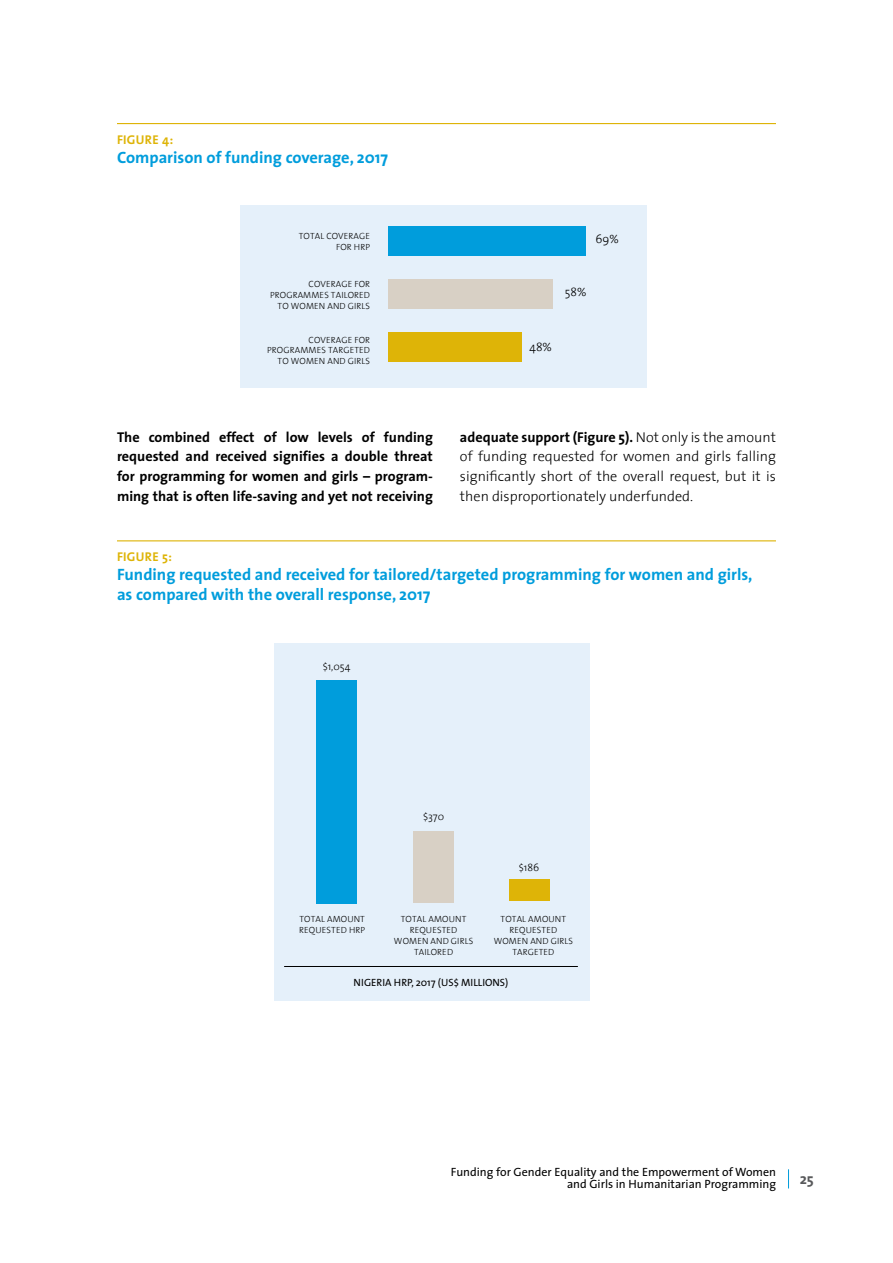
<style>
.page{position:relative;width:893px;height:1263px;background:#fff}
.page>*{position:absolute;margin:0;border:0;box-sizing:border-box;transform-origin:0 0}
.t1{font:700 16.5px/19.5px "The Sans";color:#009ddc}
.t2{font:700 15px "The Sans";color:#58595b}
.t3{font:300 14.25px/19.6px "The Sans";color:#000;text-align:justify}
.t4{font:700 14.25px/19.6px "The Sans";color:#000;text-align:justify}
.t5{font:700 12.75px "The Sans";letter-spacing:.02em;color:#deb407}
.t6{font:12px/12px "The Sans";color:#000;text-align:right}
.t7{font:300 12px "The Sans";color:#000}
.t8{font:10.5px "The Sans";color:#000}
.t9{font:300 10.5px "The Sans";color:#000}
.t10{font:300 9px/10.8px "The Sans";letter-spacing:.015em;color:#000;text-align:right}
.s1{font-weight:700}
</style>
<div class="page">
<svg style="left:788px;top:1169px;width:1px;height:19px"></svg>
<hr style="left:117px;top:123px;width:659px;height:1px;background:#deb407">
<div style="left:240px;top:205px;width:406px;height:183px;background:#e5f0fa"></div>
<div style="left:388px;top:226px;width:198px;height:30px;background:#009ddc"></div>
<div style="left:388px;top:279px;width:165px;height:30px;background:#d8d0c5"></div>
<div style="left:388px;top:332px;width:133px;height:30px;background:#deb407"></div>
<hr style="left:117px;top:540px;width:659px;height:1px;background:#deb407">
<div style="left:274px;top:644px;width:316px;height:357px;background:#e5f0fa"></div>
<div style="left:316px;top:680px;width:41px;height:223px;background:#009ddc"></div>
<div style="left:413px;top:831px;width:41px;height:71px;background:#d8d0c5"></div>
<div style="left:509px;top:880px;width:40px;height:21px;background:#deb407"></div>
<hr style="left:284px;top:966px;width:294px;height:1px;background:#000">
<h3 class="t5" style="left:117px;top:129px;width:58px">FIGURE 4:</h3>
<h1 class="t1" style="left:117px;top:147px;width:272px">Comparison of funding coverage, 2017</h1>
<p class="t10" style="left:299px;top:231px;width:73px">TOTAL COVERAGE<br>FOR HRP</p>
<p class="t10" style="left:270px;top:278px;width:102px">COVERAGE FOR<br>PROGRAMMES TAILORED<br>TO WOMEN AND GIRLS</p>
<p class="t10" style="left:267px;top:334px;width:105px">COVERAGE FOR<br>PROGRAMMES TARGETED<br>TO WOMEN AND GIRLS</p>
<h3 class="t7" style="left:596px;top:229px;width:25px">69%</h3>
<h3 class="t7" style="left:565px;top:282px;width:23px">58%</h3>
<h3 class="t7" style="left:530px;top:337px;width:24px">48%</h3>
<h3 class="t4" style="left:117px;top:426px;width:317px">The combined effect of low levels of funding requested and received signifies a double threat for programming for women and girls – program&shy;ming that is often life-saving and yet not receiving</h3>
<h3 class="t3" style="left:460px;top:426px;width:317px"><span class="s1">adequate support (Figure 5).</span> Not only is the amount of funding requested for women and girls falling significantly short of the overall request, but it is then disproportionately underfunded.</h3>
<h3 class="t5" style="left:117px;top:546px;width:56px">FIGURE 5:</h3>
<h1 class="t1" style="left:117px;top:565px;width:637px">Funding requested and received for tailored/targeted programming for women and girls, as compared with the overall response, 2017</h1>
<p class="t9" style="left:323px;top:658px;width:29px">$1,054</p>
<p class="t9" style="left:423px;top:808px;width:23px">$370</p>
<p class="t9" style="left:519px;top:859px;width:22px">$186</p>
<p class="t10" style="left:299px;top:913px;width:67px;text-align:left">TOTAL AMOUNT<br>REQUESTED HRP</p>
<p class="t10" style="left:394px;top:913px;width:81px;text-align:center">TOTAL AMOUNT<br>REQUESTED<br>WOMEN AND GIRLS<br>TAILORED</p>
<p class="t10" style="left:494px;top:913px;width:81px;text-align:center">TOTAL AMOUNT<br>REQUESTED<br>WOMEN AND GIRLS<br>TARGETED</p>
<p class="t8" style="left:354px;top:974px;width:156px">NIGERIA HRP, 2017 (US$ MILLIONS)</p>
<h3 class="t6" style="left:451px;top:1165px;width:327px">Funding for Gender Equality and the Empowerment of Women and Girls in Humanitarian Programming</h3>
<h2 class="t2" style="left:800px;top:1166px;width:16px">25</h2>
</div>
